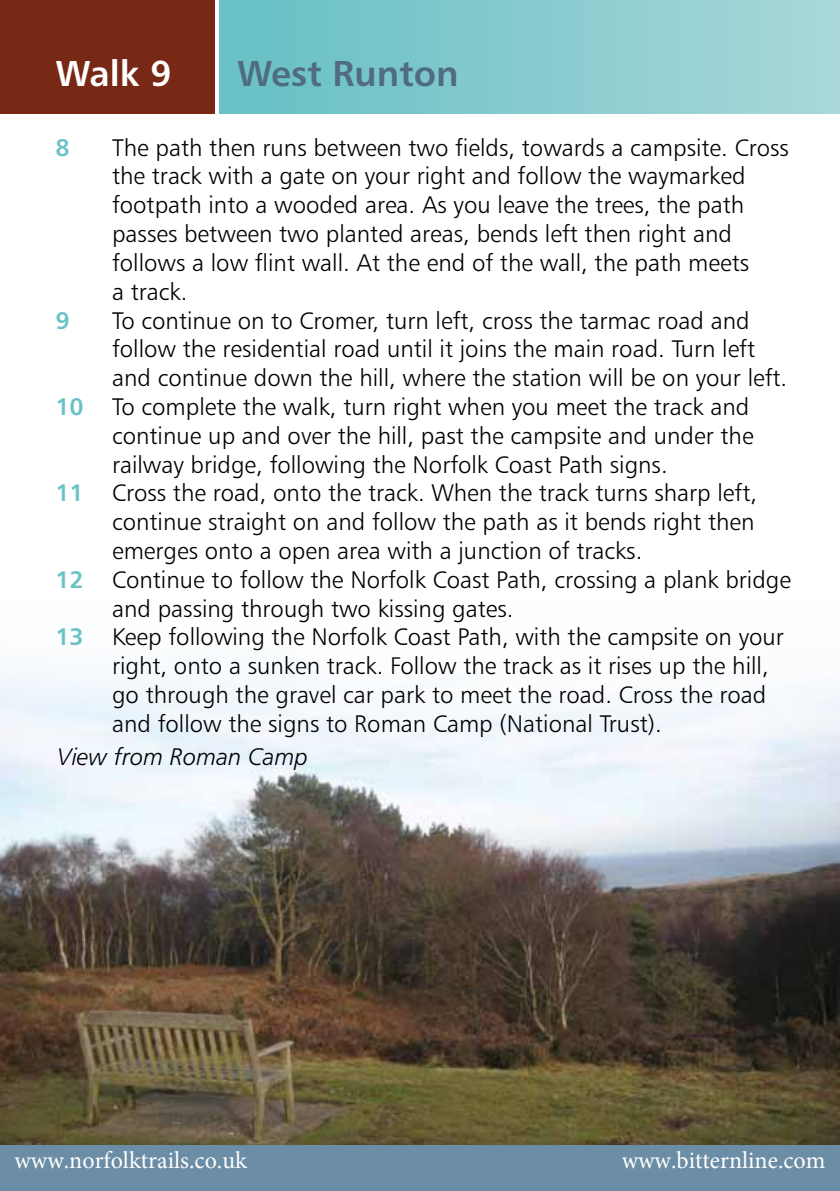
<style>
.page{position:relative;width:840px;height:1191px;background:#fff}
.page>*{position:absolute;margin:0;border:0;box-sizing:border-box;transform-origin:0 0}
.t1{font:36px "Humanist 777 BT Bold B";color:#516c80}
.t2{font:36px "Humanist 777 BT Bold B";color:#fff}
.t3{font:24px/28.8px "Humanist 777 BT Light B";color:#000}
.t4{font:24px "Minion Pro";color:#fff}
.t5{font:24px "Humanist 777 BT Light Italic B";color:#000}
.t6{font:24px "Humanist 777 BT Bold B";color:#6ac2c6}
.s1{font-family:"Humanist 777 BT Bold B";color:#6ac2c6}
</style>
<div class="page">
<img style="left:0;top:671px;width:839px;height:474px">
<div style="left:0;top:0;width:214px;height:114px;background:#772916"></div>
<div style="left:220px;top:0;width:619px;height:114px;background:linear-gradient(to right,#65c0c4,#a9d7da)"></div>
<div style="left:0;top:1145px;width:839px;height:46px;background:#6b8da6"></div>
<h1 class="t2" style="left:56px;top:51px;width:117px">Walk 9</h1>
<h1 class="t1" style="left:237px;top:51px;width:223px">West Runton</h1>
<p class="t6" style="left:55px;top:132px;width:16px">8</p>
<p class="t3" style="left:112px;top:132px;width:677px">The path then runs between two fields, towards a campsite. Cross the track with a gate on your right and follow the waymarked footpath into a wooded area. As you leave the trees, the path passes between two planted areas, bends left then right and follows a low flint wall. At the end of the wall, the path meets<br>a track.</p>
<p class="t6" style="left:55px;top:305px;width:16px">9</p>
<p class="t3" style="left:112px;top:305px;width:638px">To continue on to Cromer, turn left, cross the tarmac road and</p>
<p class="t3" style="left:112px;top:334px;width:644px">follow the residential road until it joins the main road. Turn left</p>
<p class="t3" style="left:112px;top:363px;width:676px">and continue down the hill, where the station will be on your left.</p>
<p class="t3" style="left:55px;top:392px;width:695px"><span class="s1">10</span> To complete the walk, turn right when you meet the track and</p>
<p class="t3" style="left:112px;top:420px;width:642px">continue up and over the hill, past the campsite and under the</p>
<p class="t3" style="left:112px;top:449px;width:557px">railway bridge, following the Norfolk Coast Path signs.</p>
<p class="t3" style="left:55px;top:478px;width:703px"><span class="s1">11</span> Cross the road, onto the track. When the track turns sharp left,</p>
<p class="t3" style="left:112px;top:507px;width:643px">continue straight on and follow the path as it bends right then</p>
<p class="t3" style="left:112px;top:536px;width:531px">emerges onto a open area with a junction of tracks.</p>
<p class="t3" style="left:55px;top:564px;width:736px"><span class="s1">12</span> Continue to follow the Norfolk Coast Path, crossing a plank bridge</p>
<p class="t3" style="left:112px;top:593px;width:402px">and passing through two kissing gates.</p>
<p class="t3" style="left:55px;top:622px;width:729px"><span class="s1">13</span> Keep following the Norfolk Coast Path, with the campsite on your</p>
<p class="t3" style="left:112px;top:651px;width:657px">right, onto a sunken track. Follow the track as it rises up the hill,</p>
<p class="t3" style="left:112px;top:680px;width:655px">go through the gravel car park to meet the road. Cross the road</p>
<p class="t3" style="left:112px;top:708px;width:551px">and follow the signs to Roman Camp (National Trust).</p>
<p class="t5" style="left:57px;top:741px;width:252px">View from Roman Camp</p>
<p class="t4" style="left:14px;top:1143px;width:234px">www.norfolktrails.co.uk</p>
<p class="t4" style="left:621px;top:1143px;width:205px">www.bitternline.com</p>
</div>
